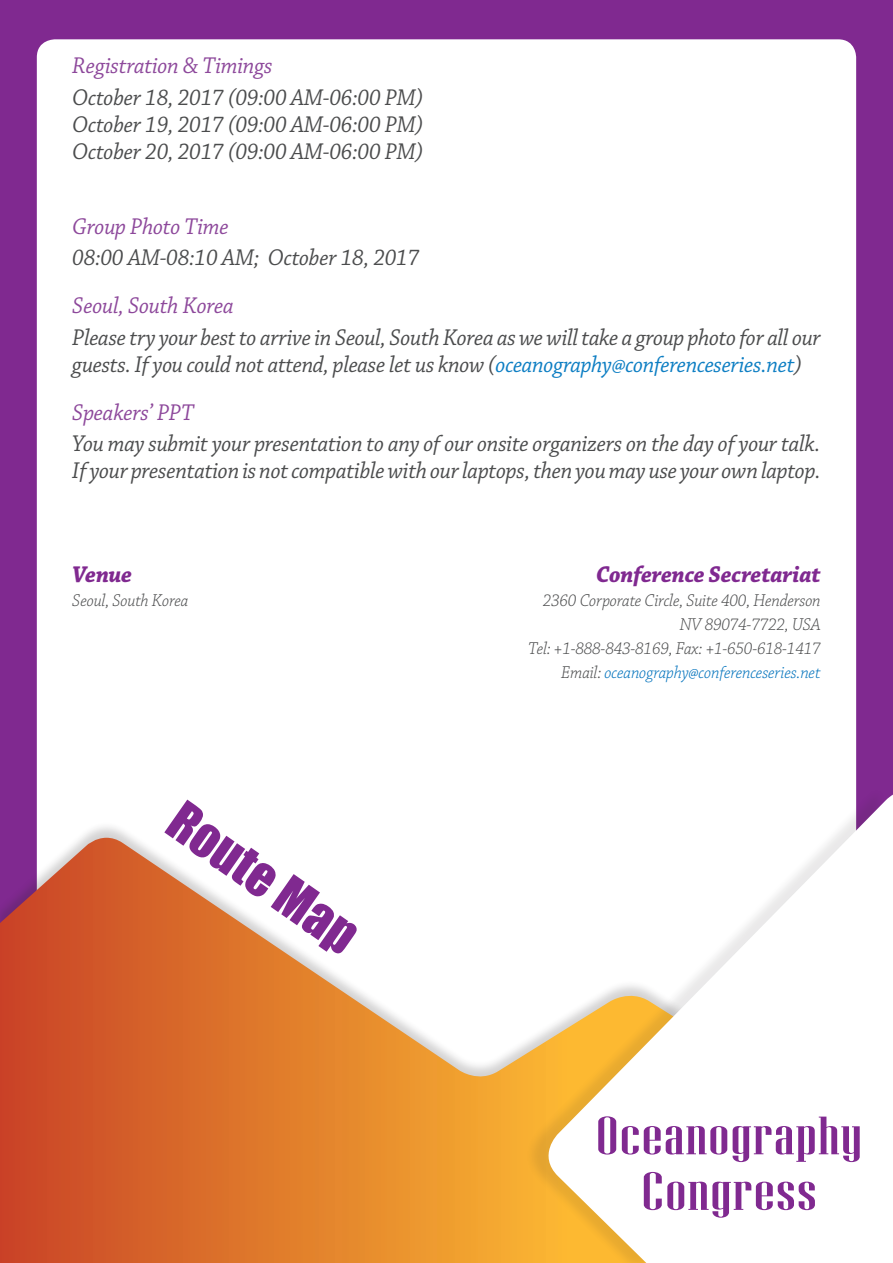
<style>
.page{position:relative;width:893px;height:1263px;background:#802990}
.page>*{position:absolute;margin:0;border:0;box-sizing:border-box;transform-origin:0 0}
.t1{font:53.85px/55.7px "Niagara Solid";letter-spacing:.02em;color:#802990;text-align:center;scale:1.39 1}
.t2{font:50.7px "Impact";color:#802990}
.t3{font:italic 24px/27px "Chaparral Pro";letter-spacing:-.01em;color:#4b4c4d;scale:.95 1}
.t4{font:italic 24px "Chaparral Pro";letter-spacing:-.01em;color:#8d489b;scale:.95 1}
.t5{font:italic 700 24px "Chaparral Pro";letter-spacing:-.01em;color:#802990;scale:.95 1}
.t6{font:italic 300 18px "Chaparral Pro";letter-spacing:-.01em;color:#4b4c4d;scale:.95 1}
.t7{font:italic 300 18px "Chaparral Pro";letter-spacing:-.01em;color:#0072bc;scale:.95 1}
.s1{color:#0d7ec3}
.s2{color:#4b4c4d}
</style>
<div class="page">
<div style="left:37px;top:39px;width:819px;height:1069px;background:#fff;border-radius:18px"></div>
<div style="left:0;top:821px;width:893px;height:442px;background:#231f20;opacity:.2"></div>
<svg style="left:0;top:838px;width:526px;height:425px"></svg>
<div style="left:526px;top:787px;width:360px;height:476px;background:#231f20;opacity:.1"></div>
<svg style="left:537px;top:795px;width:356px;height:468px"></svg>
<p class="t4" style="left:72px;top:53px;width:212px">Registration &amp; Timings</p>
<p class="t3" style="left:72px;top:85px;width:371px">October 18, 2017 (09:00 AM-06:00 PM)</p>
<p class="t3" style="left:72px;top:112px;width:371px">October 19, 2017 (09:00 AM-06:00 PM)</p>
<p class="t3" style="left:72px;top:139px;width:371px">October 20, 2017 (09:00 AM-06:00 PM)</p>
<p class="t4" style="left:72px;top:213px;width:166px">Group Photo Time</p>
<p class="t3" style="left:72px;top:245px;width:367px">08:00 AM-08:10 AM; October 18, 2017</p>
<p class="t4" style="left:72px;top:293px;width:171px">Seoul, South Korea</p>
<p class="t3" style="left:72px;top:325px;width:789px">Please try your best to arrive in Seoul, South Korea as we will take a group photo for all our guests. If you could not attend, please let us know (<span class="s1">oceanography@conferenceseries.net</span>)</p>
<p class="t4" style="left:72px;top:399px;width:129px">Speakers’ PPT</p>
<p class="t3" style="left:72px;top:431px;width:789px">You may submit your presentation to any of our onsite organizers on the day of your talk.<br>If your presentation is not compatible with our laptops, then you may use your own laptop.</p>
<p class="t5" style="left:72px;top:560px;width:65px">Venue</p>
<p class="t6" style="left:72px;top:591px;width:124px">Seoul, South Korea</p>
<p class="t2" style="left:197px;top:783px;width:219px;rotate:35deg">Route Map</p>
<p class="t5" style="left:596px;top:560px;width:238px">Conference Secretariat</p>
<p class="t6" style="left:543px;top:591px;width:294px">2360 Corporate Circle, Suite 400, Henderson</p>
<p class="t6" style="left:680px;top:615px;width:150px">NV 89074-7722, USA</p>
<p class="t6" style="left:528px;top:639px;width:309px">Tel: +1-888-843-8169, Fax: +1-650-618-1417</p>
<p class="t7" style="left:561px;top:663px;width:275px"><span class="s2">Email:</span> oceanography@conferenceseries.net</p>
<p class="t1" style="left:596px;top:1108px;width:193px">Oceanography<br>Congress</p>
</div>
